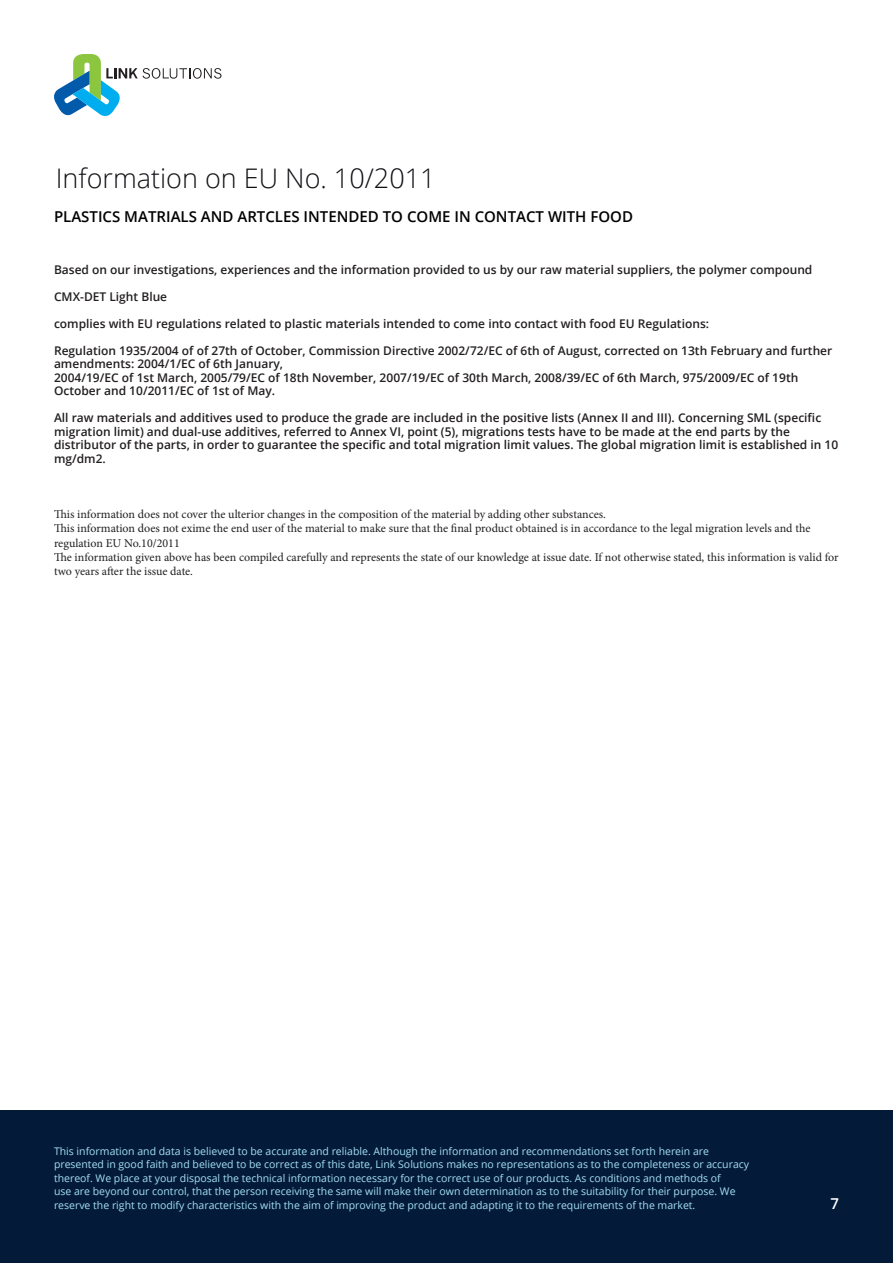
<style>
.page{position:relative;width:893px;height:1263px;background:#fff}
.page>*{position:absolute;margin:0;border:0;box-sizing:border-box;transform-origin:0 0}
.t1{font:300 27px "Open Sans";color:#101216}
.t2{font:600 15px "Open Sans";color:#000001}
.t3{font:600 15px "Open Sans";color:#fff}
.t4{font:600 12px/13.5px "Open Sans";color:#231f20}
.t5{font:12px/14.4px "Minion Pro";color:#231f20}
.t6{font:10.5px/13.5px "Open Sans";color:#a5def6}
</style>
<div class="page">
<div style="left:0;top:1111px;width:893px;height:152px;background:#031b38"></div>
<svg style="left:54px;top:54px;width:167px;height:62px"></svg>
<h1 class="t1" style="left:56px;top:167px;width:381px">Information on EU No. 10/2011</h1>
<p class="t2" style="left:54px;top:210px;width:581px">PLASTICS MATRIALS AND ARTCLES INTENDED TO COME IN CONTACT WITH FOOD</p>
<p class="t4" style="left:54px;top:264px;width:760px">Based on our investigations, experiences and the information provided to us by our raw material suppliers, the polymer compound</p>
<p class="t4" style="left:54px;top:291px;width:115px">CMX-DET Light Blue</p>
<p class="t4" style="left:54px;top:318px;width:657px">complies with EU regulations related to plastic materials intended to come into contact with food EU Regulations:</p>
<p class="t4" style="left:54px;top:345px;width:780px">Regulation 1935/2004 of of 27th of October, Commission Directive 2002/72/EC of 6th of August, corrected on 13th February and further amendments: 2004/1/EC of 6th January,<br>2004/19/EC of 1st March, 2005/79/EC of 18th November, 2007/19/EC of 30th March, 2008/39/EC of 6th March, 975/2009/EC of 19th October and 10/2011/EC of 1st of May.</p>
<p class="t4" style="left:54px;top:411px;width:786px">All raw materials and additives used to produce the grade are included in the positive lists (Annex II and III). Concerning SML (specific migration limit) and dual-use additives, referred to Annex VI, point (5), migrations tests have to be made at the end parts by the distributor of the parts, in order to guarantee the specific and total migration limit values. The global migration limit is established in 10 mg/dm2.</p>
<p class="t5" style="left:54px;top:508px;width:786px">This information does not cover the ulterior changes in the composition of the material by adding other substances.<br>This information does not exime the end user of the material to make sure that the final product obtained is in accordance to the legal migration levels and the regulation EU No.10/2011<br>The information given above has been compiled carefully and represents the state of our knowledge at issue date. If not otherwise stated, this information is valid for two years after the issue date.</p>
<p class="t6" style="left:54px;top:1145px;width:697px">This information and data is believed to be accurate and reliable. Although the information and recommendations set forth herein are presented in good faith and believed to be correct as of this date, Link Solutions makes no representations as to the completeness or accuracy thereof. We place at your disposal the technical information necessary for the correct use of our products. As conditions and methods of<br>use are beyond our control, that the person receiving the same will make their own determination as to the suitability for their purpose. We reserve the right to modify characteristics with the aim of improving the product and adapting it to the requirements of the market.</p>
<p class="t3" style="left:830px;top:1197px;width:10px">7</p>
</div>
